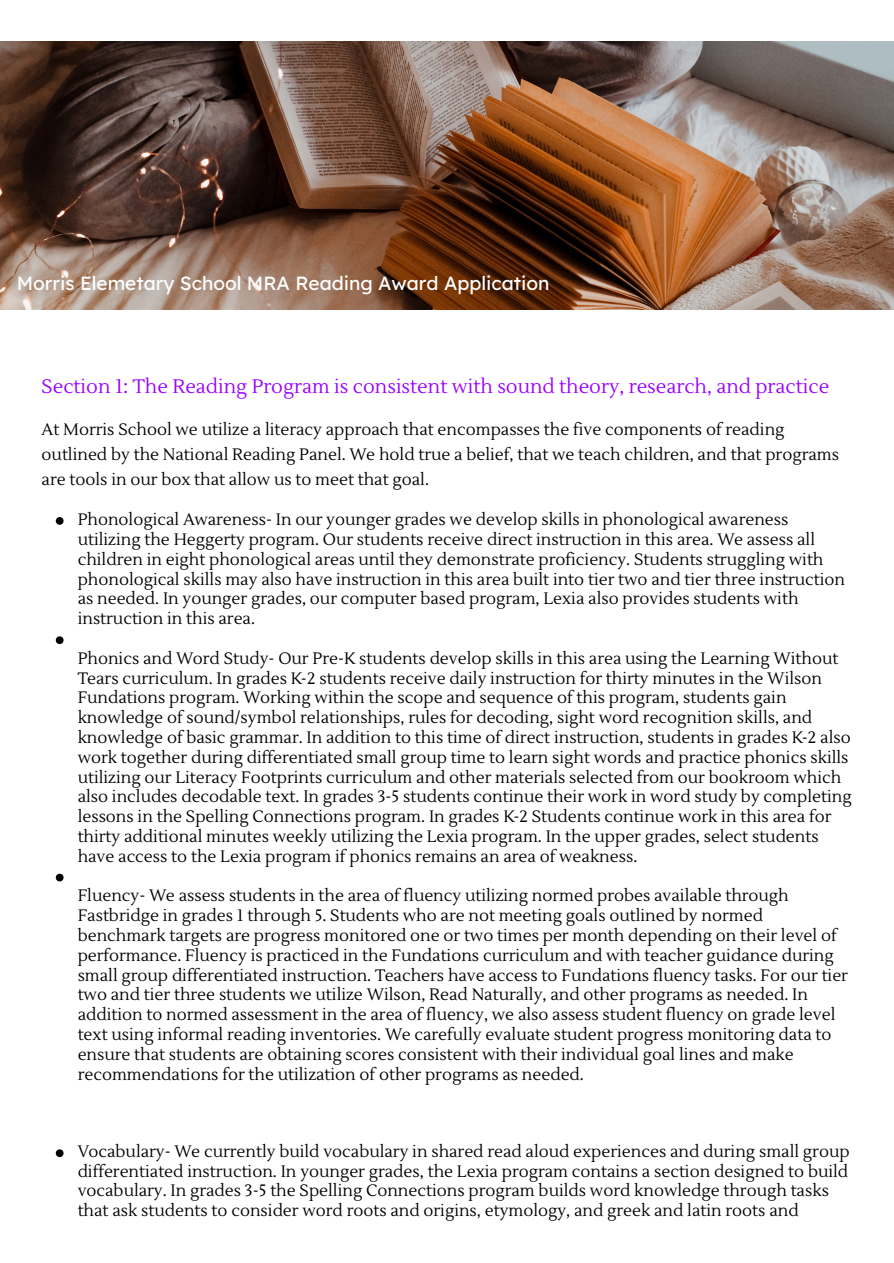
<style>
.page{position:relative;width:894px;height:1263px;background:#fff}
.page>*{position:absolute;margin:0;border:0;box-sizing:border-box;transform-origin:0 0}
.t1{font:19.5px "Lustria";color:#90f}
.t2{font:19.05px "Lexend Deca";color:#fff}
.t3{font:16.5px/19.8px "Lustria";color:#000}
</style>
<div class="page">
<img style="left:0;top:42px;width:893px;height:267px">
<svg style="left:56px;top:517px;width:7px;height:8px"></svg>
<svg style="left:56px;top:636px;width:7px;height:8px"></svg>
<svg style="left:56px;top:874px;width:7px;height:7px"></svg>
<svg style="left:56px;top:1149px;width:7px;height:8px"></svg>
<p class="t2" style="left:17px;top:271px;width:534px">Morris Elemetary School MRA Reading Award Application</p>
<p class="t1" style="left:42px;top:374px;width:788px">Section 1: The Reading Program is consistent with sound theory, research, and practice</p>
<p class="t3" style="left:42px;top:418px;width:798px;line-height:24.8px">At Morris School we utilize a literacy approach that encompasses the five components of reading outlined by the National Reading Panel. We hold true a belief, that we teach children, and that programs are tools in our box that allow us to meet that goal.</p>
<p class="t3" style="left:78px;top:510px;width:768px">Phonological Awareness- In our younger grades we develop skills in phonological awareness utilizing the Heggerty program. Our students receive direct instruction in this area. We assess all children in eight phonological areas until they demonstrate proficiency. Students struggling with phonological skills may also have instruction in this area built into tier two and tier three instruction as needed. In younger grades, our computer based program, Lexia also provides students with instruction in this area.</p>
<p class="t3" style="left:78px;top:649px;width:775px">Phonics and Word Study- Our Pre-K students develop skills in this area using the Learning Without Tears curriculum. In grades K-2 students receive daily instruction for thirty minutes in the Wilson Fundations program. Working within the scope and sequence of this program, students gain knowledge of sound/symbol relationships, rules for decoding, sight word recognition skills, and knowledge of basic grammar. In addition to this time of direct instruction, students in grades K-2 also work together during differentiated small group time to learn sight words and practice phonics skills utilizing our Literacy Footprints curriculum and other materials selected from our bookroom which also includes decodable text. In grades 3-5 students continue their work in word study by completing lessons in the Spelling Connections program. In grades K-2 Students continue work in this area for thirty additional minutes weekly utilizing the Lexia program. In the upper grades, select students have access to the Lexia program if phonics remains an area of weakness.</p>
<p class="t3" style="left:78px;top:886px;width:771px">Fluency- We assess students in the area of fluency utilizing normed probes available through Fastbridge in grades 1 through 5. Students who are not meeting goals outlined by normed benchmark targets are progress monitored one or two times per month depending on their level of performance. Fluency is practiced in the Fundations curriculum and with teacher guidance during small group differentiated instruction. Teachers have access to Fundations fluency tasks. For our tier two and tier three students we utilize Wilson, Read Naturally, and other programs as needed. In addition to normed assessment in the area of fluency, we also assess student fluency on grade level text using informal reading inventories. We carefully evaluate student progress monitoring data to ensure that students are obtaining scores consistent with their individual goal lines and make recommendations for the utilization of other programs as needed.</p>
<p class="t3" style="left:78px;top:1141px;width:773px">Vocabulary- We currently build vocabulary in shared read aloud experiences and during small group differentiated instruction. In younger grades, the Lexia program contains a section designed to build vocabulary. In grades 3-5 the Spelling Connections program builds word knowledge through tasks that ask students to consider word roots and origins, etymology, and greek and latin roots and</p>
</div>
